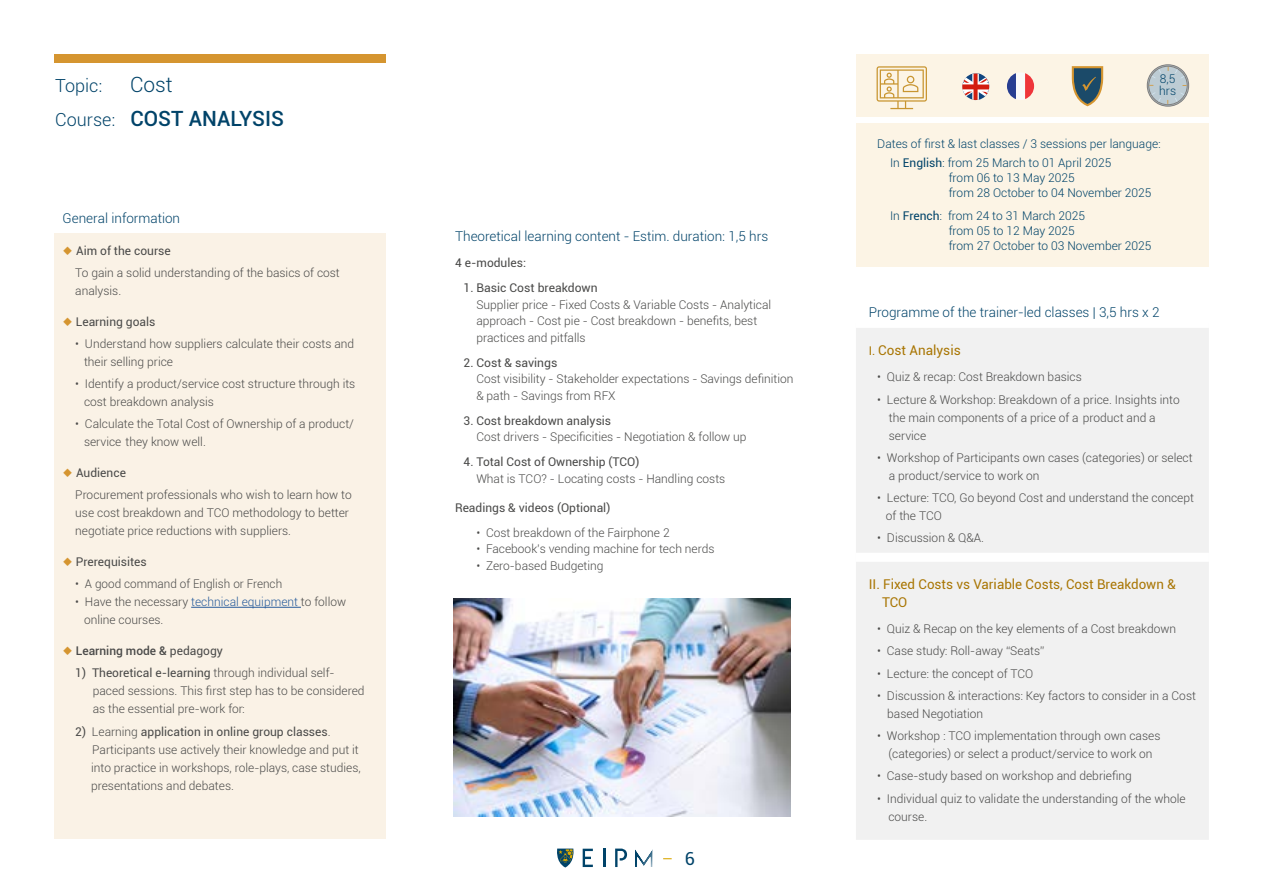
<style>
.page{position:relative;width:1263px;height:893px;background:#fff}
.page>*{position:absolute;margin:0;border:0;box-sizing:border-box;transform-origin:0 0}
.t1{font:500 21px/33.8px "Roboto";color:#004369}
.t2{font:300 18px "Roboto";color:#004369}
.t3{font:18px "Roboto";color:#004369}
.t4{font:300 13.5px "Roboto";color:#004369}
.t5{font:13.5px/18px "Roboto";color:#a97604}
.t6{font:300 12px/18px "Roboto";color:#4a4a49}
.t7{font:300 12px/15px "Roboto";color:#004369}
.t8{font:12px "Roboto";color:#4a4a49}
.t9{font:500 12px "Roboto";color:#4a4a49}
.s1{font-weight:300}
.s2{font-weight:300;font-size:18px}
.s3{color:#d59530}
.s4{font-weight:400}
.s5{color:#265b9b}
.s6{font-size:12px}
</style>
<div class="page">
<svg style="left:603px;top:849px;width:2px;height:18px"></svg>
<svg style="left:583px;top:849px;width:10px;height:18px"></svg>
<svg style="left:615px;top:849px;width:12px;height:18px"></svg>
<svg style="left:635px;top:849px;width:18px;height:18px"></svg>
<svg style="left:557px;top:849px;width:17px;height:18px"></svg>
<div style="left:54px;top:233px;width:332px;height:605px;background:#faf2e6"></div>
<hr style="left:191px;top:607px;width:110px;height:1px;background:#265b9b">
<div style="left:856px;top:328px;width:353px;height:512px;background:#f1f1f1"></div>
<div style="left:856px;top:553px;width:353px;height:9px;background:#fff"></div>
<div style="left:54px;top:54px;width:332px;height:9px;background:#d59530"></div>
<div style="left:856px;top:123px;width:353px;height:143px;background:#fcf4e5"></div>
<img style="left:454px;top:599px;width:337px;height:217px">
<div style="left:856px;top:54px;width:353px;height:62px;background:#fcf4e5"></div>
<svg style="left:876px;top:66px;width:51px;height:43px"></svg>
<svg style="left:1146px;top:64px;width:44px;height:43px"></svg>
<svg style="left:962px;top:73px;width:27px;height:27px"></svg>
<svg style="left:1007px;top:72px;width:27px;height:28px"></svg>
<svg style="left:1072px;top:66px;width:31px;height:40px"></svg>
<h1 class="t1" style="left:55px;top:70px;width:230px;text-indent:75px"><span class="s1">Cost<br></span><span class="s2">Course:</span> COST ANALYSIS</h1>
<h2 class="t2" style="left:55px;top:78px;width:49px">Topic:</h2>
<p class="t4" style="left:63px;top:209px;width:119px">General information</p>
<p class="t6" style="left:75px;top:240px;width:266px;line-height:22.2px;text-indent:-13px"><span class="s3">◆</span> <span class="s4">Aim of the course<br></span>To gain a solid understanding of the basics of cost</p>
<p class="t6" style="left:75px;top:282px;width:47px">analysis.</p>
<p class="t8" style="left:63px;top:316px;width:94px"><span class="s3">◆</span> Learning goals</p>
<p class="t6" style="left:84px;top:335px;width:272px;text-indent:-9px">• Understand how suppliers calculate their costs and their selling price</p>
<p class="t6" style="left:84px;top:376px;width:273px;text-indent:-9px">• Identify a product/service cost structure through its cost breakdown analysis</p>
<p class="t6" style="left:84px;top:416px;width:271px;text-indent:-9px">• Calculate the Total Cost of Ownership of a product/ service they know well.</p>
<p class="t6" style="left:75px;top:463px;width:278px;line-height:22.2px;text-indent:-13px"><span class="s3">◆</span> <span class="s4">Audience<br></span>Procurement professionals who wish to learn how to</p>
<p class="t6" style="left:75px;top:505px;width:275px">use cost breakdown and TCO methodology to better negotiate price reductions with suppliers.</p>
<p class="t8" style="left:63px;top:557px;width:86px"><span class="s3">◆</span> Prerequisites</p>
<p class="t6" style="left:75px;top:576px;width:208px">• A good command of English or French</p>
<p class="t6" style="left:84px;top:594px;width:264px;text-indent:-9px">• Have the necessary <span class="s5">technical equipment</span> to follow online courses.</p>
<p class="t9" style="left:63px;top:646px;width:162px"><span class="s3">◆</span> Learning mode &amp; <span class="s4">pedagogy</span></p>
<p class="t6" style="left:93px;top:665px;width:273px;text-indent:-17px"><span class="s4">1) Theoretical e-learning</span> through individual self&shy;paced sessions. This first step has to be considered as the essential pre-work for:</p>
<p class="t6" style="left:91px;top:723px;width:271px;text-indent:-16px"><span class="s4">2)</span> Learning <span class="s4">application in online group classes</span>.<br>Participants use actively their knowledge and put it into practice in workshops, role-plays, case studies, presentations and debates.</p>
<p class="t4" style="left:455px;top:227px;width:315px">Theoretical learning content - Estim. duration: 1,5 hrs</p>
<p class="t8" style="left:455px;top:258px;width:72px">4 e-modules:</p>
<p class="t8" style="left:464px;top:283px;width:136px">1. Basic Cost breakdown</p>
<p class="t6" style="left:476px;top:296px;width:296px;line-height:16.5px">Supplier price - Fixed Costs &amp; Variable Costs - Analytical approach - Cost pie - Cost breakdown - benefits, best practices and pitfalls</p>
<p class="t8" style="left:464px;top:357px;width:95px">2. Cost &amp; savings</p>
<p class="t6" style="left:476px;top:370px;width:319px;line-height:16.5px">Cost visibility - Stakeholder expectations - Savings definition &amp; path - Savings from RFX</p>
<p class="t8" style="left:464px;top:415px;width:149px">3. Cost breakdown analysis</p>
<p class="t6" style="left:476px;top:427px;width:272px">Cost drivers - Specificities - Negotiation &amp; follow up</p>
<p class="t8" style="left:464px;top:457px;width:177px">4. Total Cost of Ownership (TCO)</p>
<p class="t6" style="left:476px;top:470px;width:250px">What is TCO? - Locating costs - Handling costs</p>
<p class="t8" style="left:455px;top:502px;width:157px">Readings &amp; videos (Optional)</p>
<p class="t6" style="left:476px;top:525px;width:195px">• Cost breakdown of the Fairphone 2</p>
<p class="t6" style="left:476px;top:541px;width:240px">• Facebook’s vending machine for tech nerds</p>
<p class="t6" style="left:476px;top:558px;width:129px">• Zero-based Budgeting</p>
<h2 class="t3" style="left:685px;top:851px;width:12px">6</h2>
<p class="t7" style="left:1159px;top:73px;width:18px;line-height:12px">8,5 hrs</p>
<p class="t7" style="left:890px;top:133px;width:272px;line-height:19.2px;text-indent:-13px">Dates of first &amp; last classes / 3 sessions per language:<br>In <span class="s4">English</span>: from 25 March to 01 April 2025</p>
<p class="t7" style="left:949px;top:170px;width:204px">from 06 to 13 May 2025<br>from 28 October to 04 November 2025</p>
<p class="t7" style="left:949px;top:210px;width:204px;text-indent:-59px">In <span class="s4">French</span>: from 24 to 31 March 2025<br>from 05 to 12 May 2025<br>from 27 October to 03 November 2025</p>
<p class="t4" style="left:869px;top:303px;width:292px">Programme of the trainer-led classes | 3,5 hrs x 2</p>
<p class="t5" style="left:869px;top:342px;width:94px"><span class="s6">I.</span> Cost Analysis</p>
<p class="t6" style="left:877px;top:369px;width:206px">• Quiz &amp; recap: Cost Breakdown basics</p>
<p class="t6" style="left:889px;top:391px;width:292px;text-indent:-12px">• Lecture &amp; Workshop: Breakdown of a price. Insights into the main components of a price of a product and a service</p>
<p class="t6" style="left:889px;top:449px;width:305px;text-indent:-12px">• Workshop of Participants own cases (categories) or select a product/service to work on</p>
<p class="t6" style="left:886px;top:488px;width:310px;text-indent:-9px">• Lecture: TCO, Go beyond Cost and understand the concept of the TCO</p>
<p class="t6" style="left:877px;top:530px;width:108px">• Discussion &amp; Q&amp;A.</p>
<p class="t5" style="left:882px;top:576px;width:295px;text-indent:-13px">II. Fixed Costs vs Variable Costs, Cost Breakdown &amp;<br>TCO</p>
<p class="t6" style="left:877px;top:621px;width:300px">• Quiz &amp; Recap on the key elements of a Cost breakdown</p>
<p class="t6" style="left:877px;top:643px;width:169px">• Case study: Roll-away “Seats”</p>
<p class="t6" style="left:877px;top:665px;width:158px">• Lecture: the concept of TCO</p>
<p class="t6" style="left:887px;top:687px;width:310px;text-indent:-10px">• Discussion &amp; interactions: Key factors to consider in a Cost based Negotiation</p>
<p class="t6" style="left:877px;top:728px;width:285px;text-align:center">• Workshop : TCO implementation through own cases (categories) or select a product/service to work on</p>
<p class="t6" style="left:877px;top:768px;width:256px">• Case-study based on workshop and debriefing</p>
<p class="t6" style="left:888px;top:790px;width:299px;text-indent:-11px">• Individual quiz to validate the understanding of the whole course.</p>
</div>
